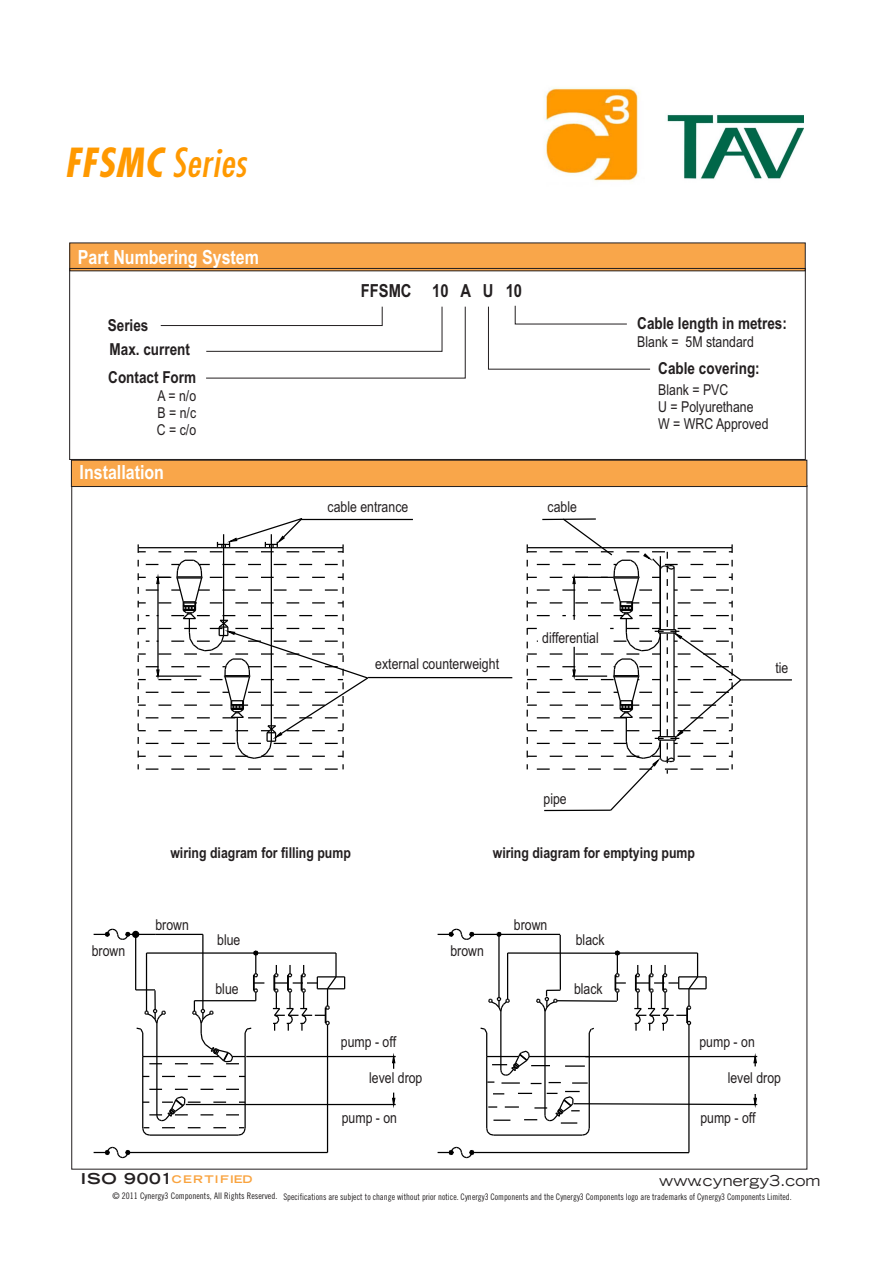
<style>
.page{position:relative;width:893px;height:1263px;background:#fff}
.page>*{position:absolute;margin:0;border:0;box-sizing:border-box;transform-origin:0 0}
.t1{font:italic 39px "Fujiyama Plain";letter-spacing:.02em;color:#f90}
.t2{font:700 19.5px "Arial Narrow";color:#fff}
.t3{font:700 18px "Arial Narrow";color:#231f20}
.t4{font:700 16.5px/24.2px "Arial Narrow";color:#231f20}
.t5{font:15px/17px "Arial Narrow";color:#231f20;text-align:justify}
.t6{font:700 15px "Arial Narrow";color:#231f20}
.t7{font:expanded 15px "Trade Gothic LH";color:#231f20}
.t8{font:700 expanded 10.5px "Trade Gothic LT Std";letter-spacing:.11em;color:#f9a33e;scale:1.07 1}
.t9{font:9px "Trade Gothic Cond Eighteen";color:#231f20}
.s1{font-weight:700}
.s2{font-size:15px;color:#231f20}
</style>
<div class="page">
<hr style="left:128px;top:1152px;width:200px;height:1px;background:#000">
<svg style="left:162px;top:1076px;width:13px;height:1px"></svg>
<svg style="left:188px;top:1076px;width:13px;height:1px"></svg>
<svg style="left:213px;top:1076px;width:13px;height:1px"></svg>
<svg style="left:149px;top:1063px;width:13px;height:1px"></svg>
<hr style="left:143px;top:1056px;width:76px;height:1px;background:#000">
<hr style="left:142px;top:1056px;width:1px;height:72px;background:#000">
<svg style="left:94px;top:1146px;width:38px;height:13px"></svg>
<hr style="left:186px;top:1104px;width:210px;height:1px;background:#000">
<hr style="left:246px;top:1056px;width:150px;height:1px;background:#000">
<hr style="left:244px;top:1056px;width:2px;height:72px;background:#000">
<hr style="left:156px;top:1023px;width:1px;height:93px;background:#000">
<svg style="left:142px;top:1089px;width:105px;height:47px"></svg>
<hr style="left:393px;top:1063px;width:1px;height:35px;background:#000">
<hr style="left:327px;top:1025px;width:1px;height:127px;background:#000">
<svg style="left:391px;top:1097px;width:5px;height:11px"></svg>
<svg style="left:391px;top:1053px;width:5px;height:11px"></svg>
<hr style="left:256px;top:952px;width:80px;height:2px;background:#000">
<hr style="left:202px;top:934px;width:1px;height:75px;background:#000">
<hr style="left:147px;top:952px;width:109px;height:2px;background:#000">
<hr style="left:146px;top:953px;width:1px;height:58px;background:#000">
<svg style="left:175px;top:949px;width:89px;height:115px"></svg>
<hr style="left:155px;top:934px;width:48px;height:1px;background:#000">
<svg style="left:273px;top:965px;width:72px;height:66px"></svg>
<hr style="left:335px;top:953px;width:2px;height:24px;background:#000">
<hr style="left:585px;top:1056px;width:172px;height:1px;background:#000">
<hr style="left:500px;top:1011px;width:1px;height:59px;background:#000">
<hr style="left:544px;top:1011px;width:2px;height:105px;background:#000">
<hr style="left:472px;top:1152px;width:217px;height:1px;background:#000">
<hr style="left:529px;top:1056px;width:60px;height:1px;background:#000">
<hr style="left:486px;top:1056px;width:1px;height:72px;background:#000">
<svg style="left:438px;top:1146px;width:37px;height:13px"></svg>
<hr style="left:688px;top:1025px;width:2px;height:127px;background:#000">
<hr style="left:589px;top:1056px;width:1px;height:72px;background:#000">
<hr style="left:508px;top:952px;width:112px;height:2px;background:#000">
<hr style="left:498px;top:933px;width:2px;height:64px;background:#000">
<hr style="left:560px;top:935px;width:1px;height:55px;background:#000">
<hr style="left:507px;top:953px;width:1px;height:46px;background:#000">
<svg style="left:488px;top:996px;width:22px;height:17px"></svg>
<hr style="left:499px;top:934px;width:61px;height:1px;background:#000">
<svg style="left:438px;top:928px;width:66px;height:13px"></svg>
<hr style="left:617px;top:952px;width:81px;height:2px;background:#000">
<svg style="left:634px;top:953px;width:73px;height:78px"></svg>
<hr style="left:755px;top:1063px;width:1px;height:35px;background:#000">
<svg style="left:753px;top:1053px;width:5px;height:11px"></svg>
<svg style="left:138px;top:518px;width:231px;height:252px"></svg>
<hr style="left:741px;top:679px;width:51px;height:1px;background:#000">
<svg style="left:527px;top:518px;width:215px;height:294px"></svg>
<hr style="left:300px;top:519px;width:113px;height:1px;background:#000">
<hr style="left:368px;top:677px;width:144px;height:1px;background:#000">
<div style="left:538px;top:620px;width:71px;height:26px;background:#fff"></div>
<div style="left:375px;top:1069px;width:41px;height:23px;background:#fff"></div>
<div style="left:732px;top:1067px;width:46px;height:26px;background:#fff"></div>
<svg style="left:535px;top:949px;width:91px;height:64px"></svg>
<hr style="left:565px;top:1065px;width:20px;height:2px;background:#000">
<svg style="left:480px;top:1027px;width:81px;height:57px"></svg>
<svg style="left:572px;top:1082px;width:16px;height:2px"></svg>
<svg style="left:486px;top:1091px;width:272px;height:45px"></svg>
<svg style="left:135px;top:989px;width:32px;height:67px"></svg>
<hr style="left:135px;top:934px;width:1px;height:56px;background:#000">
<svg style="left:94px;top:928px;width:61px;height:13px"></svg>
<div style="left:132px;top:931px;width:7px;height:7px;border:1px solid #000;border-radius:50%"></div>
<svg style="left:588px;top:1027px;width:6px;height:29px"></svg>
<div style="left:70px;top:243px;width:735px;height:28px;background:#f9a64a"></div>
<svg style="left:160px;top:306px;width:306px;height:72px"></svg>
<svg style="left:488px;top:305px;width:162px;height:64px"></svg>
<div style="left:69px;top:268px;width:736px;height:192px;border:1px solid #231f20"></div>
<div style="left:71px;top:460px;width:736px;height:26px;background:#f9a64a"></div>
<div style="left:71px;top:460px;width:736px;height:27px;border:1px solid #231f20"></div>
<img style="left:544px;top:87px;width:259px;height:94px">
<h1 class="t1" style="left:65px;top:140px;width:183px"><span class="s1">FFSMC</span> Series</h1>
<h2 class="t2" style="left:78px;top:250px;width:183px">Part Numbering System</h2>
<p class="t3" style="left:361px;top:284px;width:163px">FFSMC 10 A U 10</p>
<p class="t4" style="left:637px;top:313px;width:151px">Cable length in metres:</p>
<p class="t5" style="left:637px;top:334px;width:118px">Blank = 5M standard</p>
<p class="t4" style="left:108px;top:315px;width:84px">Series<br>Max. current</p>
<p class="t4" style="left:108px;top:367px;width:89px">Contact Form</p>
<p class="t5" style="left:157px;top:388px;width:41px">A = n/o B = n/c C = c/o</p>
<p class="t5" style="left:658px;top:383px;width:112px;text-align:left">Blank = PVC<br>U = Polyurethane<br>W = WRC Approved</p>
<p class="t4" style="left:658px;top:358px;width:103px">Cable covering:</p>
<h2 class="t2" style="left:80px;top:465px;width:86px">Installation</h2>
<p class="t5" style="left:328px;top:500px;width:82px">cable entrance</p>
<p class="t5" style="left:548px;top:500px;width:31px">cable</p>
<p class="t5" style="left:375px;top:657px;width:125px">external counterweight</p>
<p class="t5" style="left:542px;top:630px;width:58px">differential</p>
<p class="t5" style="left:544px;top:791px;width:25px">pipe</p>
<p class="t5" style="left:92px;top:944px;width:35px">brown</p>
<p class="t6" style="left:170px;top:847px;width:182px">wiring diagram for filling pump</p>
<p class="t5" style="left:155px;top:917px;width:35px">brown</p>
<p class="t5" style="left:217px;top:932px;width:25px">blue</p>
<p class="t5" style="left:215px;top:982px;width:25px">blue</p>
<p class="t6" style="left:493px;top:847px;width:204px">wiring diagram for emptying pump</p>
<p class="t5" style="left:450px;top:944px;width:35px">brown</p>
<p class="t5" style="left:514px;top:917px;width:35px">brown</p>
<p class="t5" style="left:576px;top:932px;width:30px">black</p>
<p class="t5" style="left:574px;top:982px;width:30px">black</p>
<p class="t5" style="left:775px;top:660px;width:14px">tie</p>
<p class="t5" style="left:341px;top:1035px;width:57px">pump - off</p>
<p class="t5" style="left:369px;top:1071px;width:55px">level drop</p>
<p class="t5" style="left:342px;top:1111px;width:57px">pump - on</p>
<p class="t5" style="left:699px;top:1035px;width:57px">pump - on</p>
<p class="t5" style="left:728px;top:1071px;width:55px">level drop</p>
<p class="t5" style="left:700px;top:1111px;width:57px">pump - off</p>
<p class="t8" style="left:81px;top:1173px;width:162px"><span class="s2">ISO 9001</span>CERTIFIED</p>
<p class="t7" style="left:659px;top:1175px;width:163px">www.cynergy3.com</p>
<p class="t9" style="left:113px;top:1193px;width:681px">© 2011 Cynergy3 Components, All Rights Reserved. Specifications are subject to change without prior notice. Cynergy3 Components and the Cynergy3 Components logo are trademarks of Cynergy3 Components Limited.</p>
</div>
